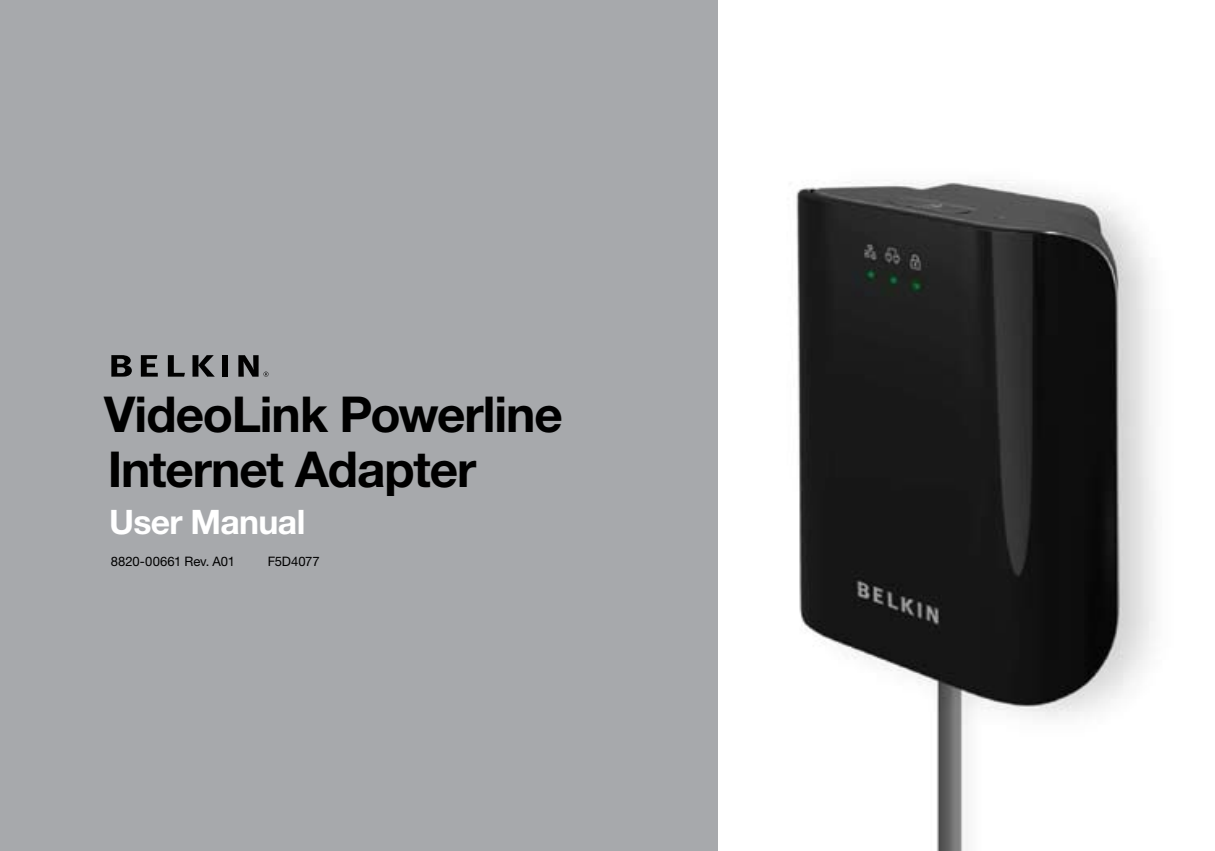
<style>
.page{position:relative;width:1215px;height:851px;background:#fff}
.page>*{position:absolute;margin:0;border:0;box-sizing:border-box;transform-origin:0 0}
.t1{font:700 49.5px/54px "Helvetica Neue LT Pro";letter-spacing:-.025em;color:#000}
.t2{font:700 33.75px "Helvetica Neue LT Pro";letter-spacing:-.02em;color:#fff}
.t3{font:13.05px "Helvetica Neue LT Pro";letter-spacing:-.01em;color:#000}
</style>
<div class="page">
<img style="left:717px;top:90px;width:439px;height:760px">
<div style="left:0;top:0;width:717px;height:850px;background:#a7a9ac"></div>
<svg style="left:168px;top:355px;width:17px;height:21px"></svg>
<svg style="left:111px;top:355px;width:21px;height:21px"></svg>
<svg style="left:141px;top:355px;width:17px;height:21px"></svg>
<svg style="left:193px;top:355px;width:21px;height:21px"></svg>
<div style="left:223px;top:355px;width:5px;height:21px;background:#000"></div>
<svg style="left:238px;top:355px;width:31px;height:21px"></svg>
<p class="t1" style="left:104px;top:386px;width:460px">VideoLink Powerline<br>Internet Adapter</p>
<p class="t2" style="left:109px;top:501px;width:198px">User Manual</p>
<p class="t3" style="left:111px;top:553px;width:126px">8820-00661 Rev. A01</p>
<p class="t3" style="left:268px;top:553px;width:53px">F5D4077</p>
</div>
